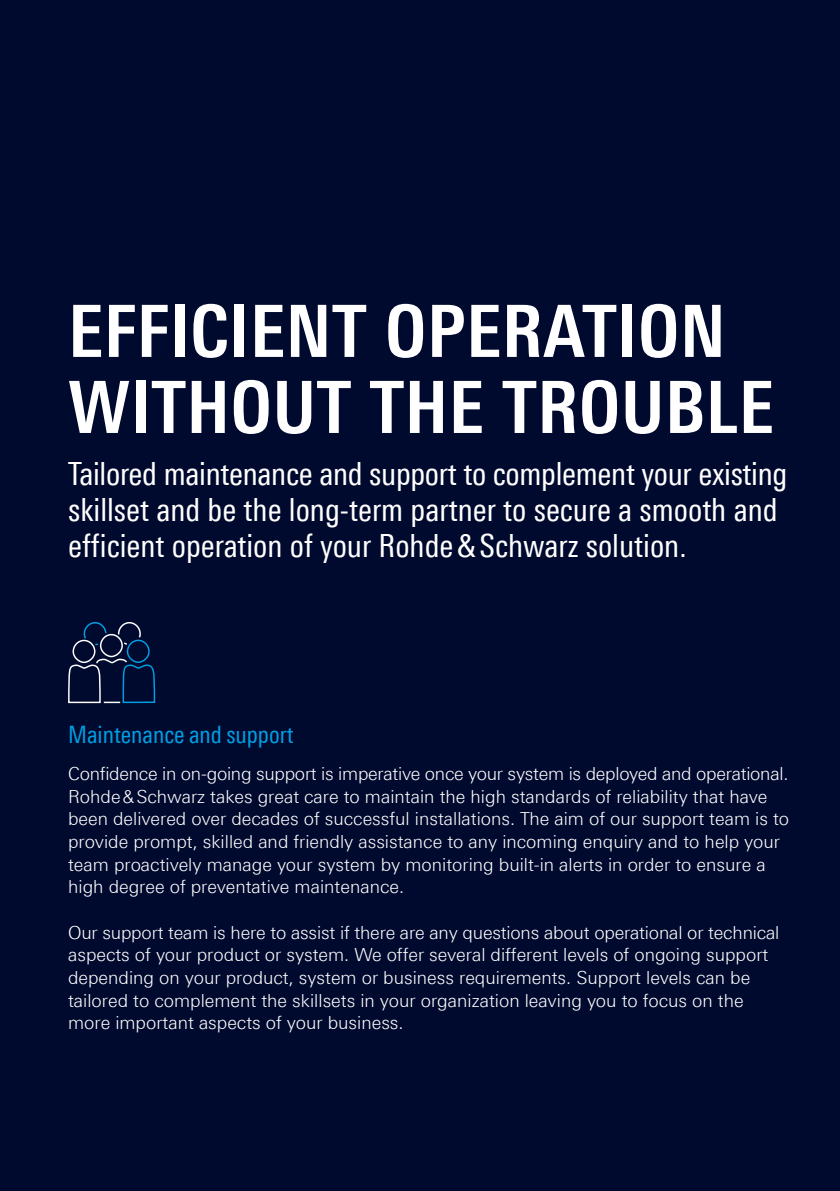
<style>
.page{position:relative;width:840px;height:1191px;background:#fff}
.page>*{position:absolute;margin:0;border:0;box-sizing:border-box;transform-origin:0 0}
.t1{font:700 72px/76px "Linotype Univers 620 Cn";letter-spacing:.01em;color:#fff}
.t2{font:32px/36px "Linotype Univers 420 Cn";color:#fff}
.t3{font:24px "Linotype Univers 420 Cn";color:#009ee3}
.t4{font:300 18px/22.6px "Linotype Univers 330";color:#fff}
</style>
<div class="page">
<div style="left:0;top:0;width:839px;height:1191px;background:#00092e"></div>
<svg style="left:68px;top:622px;width:88px;height:82px"></svg>
<div style="left:127px;top:639px;width:23px;height:24px;border:1px solid #009ee3;border-radius:50%"></div>
<div style="left:72px;top:640px;width:23px;height:23px;border:1px solid #fff;border-radius:50%"></div>
<h1 class="t1" style="left:68px;top:293px;width:706px">EFFICIENT OPERATION<br>WITHOUT THE TROUBLE</h1>
<h2 class="t2" style="left:68px;top:456px;width:720px">Tailored maintenance and support to complement your existing skillset and be the long-term partner to secure a smooth and efficient operation of your Rohde&amp;Schwarz solution.</h2>
<h3 class="t3" style="left:68px;top:720px;width:227px">Maintenance and support</h3>
<p class="t4" style="left:68px;top:762px;width:722px">Confidence in on-going support is imperative once your system is deployed and operational.<br>Rohde&amp;Schwarz takes great care to maintain the high standards of reliability that have been delivered over decades of successful installations. The aim of our support team is to provide prompt, skilled and friendly assistance to any incoming enquiry and to help your team proactively manage your system by monitoring built-in alerts in order to ensure a high degree of preventative maintenance.</p>
<p class="t4" style="left:68px;top:920px;width:712px">Our support team is here to assist if there are any questions about operational or technical aspects of your product or system. We offer several different levels of ongoing support depending on your product, system or business requirements. Support levels can be tailored to complement the skillsets in your organization leaving you to focus on the more important aspects of your business.</p>
</div>
